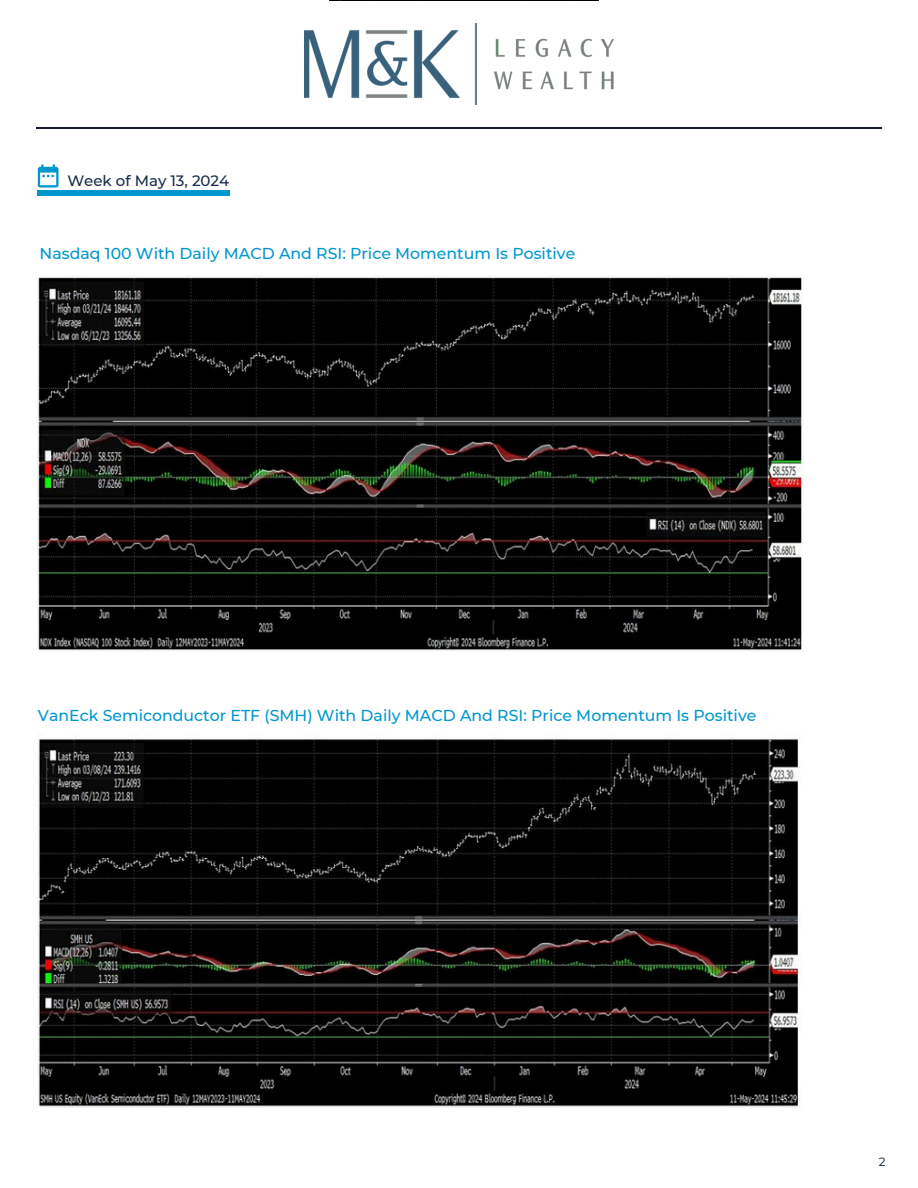
<style>
.page{position:relative;width:918px;height:1188px;background:#fff}
.page>*{position:absolute;margin:0;border:0;box-sizing:border-box;transform-origin:0 0}
.t1{font:500 15.75px "Montserrat";color:#0097ce}
.t2{font:500 15px "Montserrat";color:#162d4a}
.t3{font:12px "Montserrat";color:#00182f}
</style>
<div class="page">
<svg style="left:38px;top:165px;width:21px;height:23px"></svg>
<hr style="left:38px;top:191px;width:192px;height:4px;background:#0097ce">
<hr style="left:36px;top:127px;width:846px;height:2px;background:#121b2e">
<img style="left:329px;top:0;width:269px;height:1px">
<img style="left:36px;top:276px;width:768px;height:375px">
<img style="left:37px;top:739px;width:762px;height:369px">
<img style="left:305px;top:24px;width:308px;height:81px">
<p class="t2" style="left:67px;top:171px;width:163px">Week of May 13, 2024</p>
<h1 class="t1" style="left:40px;top:244px;width:537px">Nasdaq 100 With Daily MACD And RSI: Price Momentum Is Positive</h1>
<p class="t1" style="left:38px;top:706px;width:720px">VanEck Semiconductor ETF (SMH) With Daily MACD And RSI: Price Momentum Is Positive</p>
<p class="t3" style="left:879px;top:1155px;width:8px">2</p>
</div>
